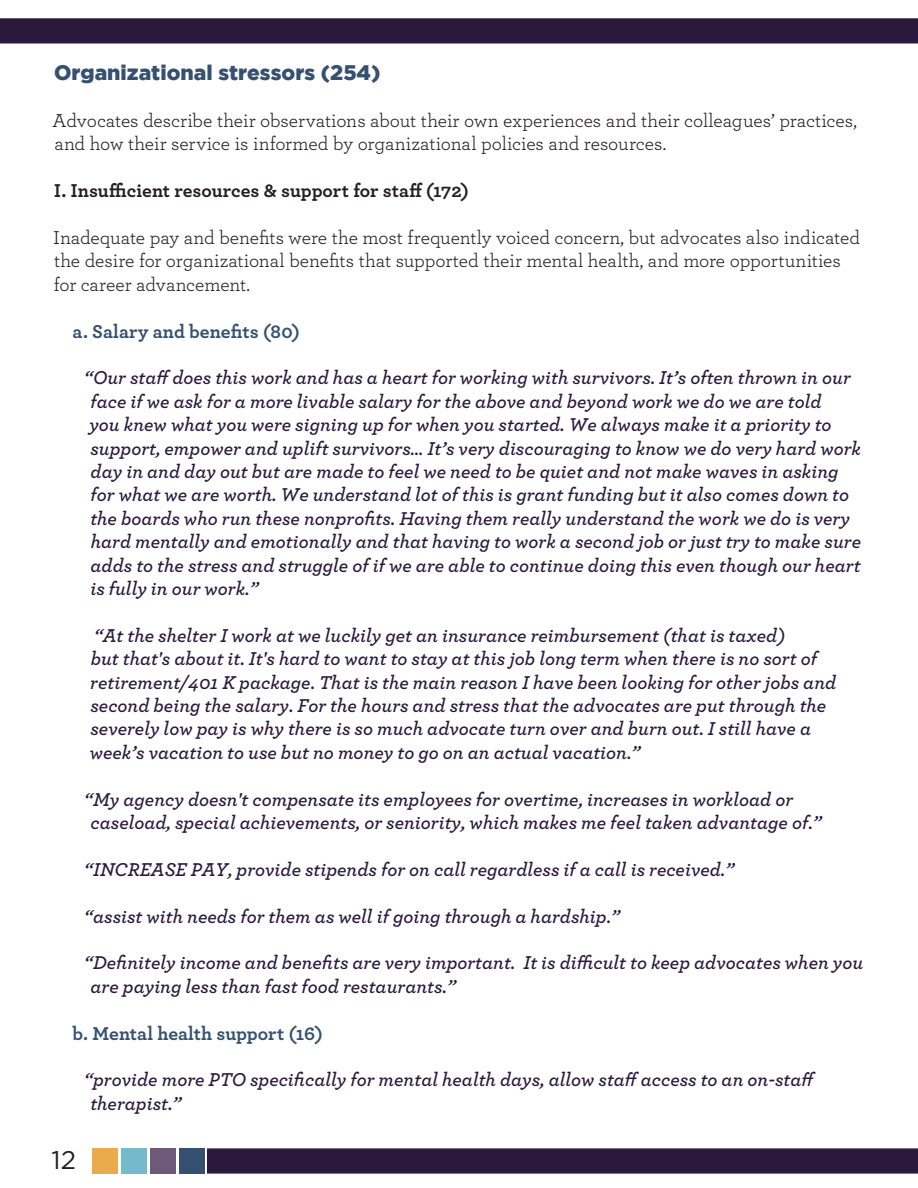
<style>
.page{position:relative;width:918px;height:1188px;background:#fff}
.page>*{position:absolute;margin:0;border:0;box-sizing:border-box;transform-origin:0 0}
.t1{font:25.5px "Gotham";color:#231f20}
.Paragraph_Style_1{font:900 21px "Gotham";color:#355070}
.Paragraph_Style_1-2{font:italic 600 19.5px/23.4px "Archer";color:#2b193d}
.Paragraph_Style_1-3{font:19.5px/23.4px "Archer";letter-spacing:-.005em;color:#231f20}
.Paragraph_Style_1-4{font:700 19.5px "Archer";color:#355070}
.Paragraph_Style_1-5{font:700 19.5px "Archer";color:#231f20}
</style>
<div class="page">
<svg style="left:0;top:18px;width:918px;height:26px;background:#312042"></svg>
<svg style="left:207px;top:1148px;width:711px;height:26px;background:#312043"></svg>
<div style="left:179px;top:1148px;width:26px;height:26px;background:#355070"></div>
<div style="left:150px;top:1148px;width:26px;height:26px;background:#6d597a"></div>
<div style="left:121px;top:1148px;width:26px;height:26px;background:#75b9cd"></div>
<div style="left:92px;top:1148px;width:26px;height:26px;background:#eaac4a"></div>
<p class="Paragraph_Style_1" style="left:54px;top:61px;width:328px">Organizational stressors (254)</p>
<p class="Paragraph_Style_1-3" style="left:53px;top:108px;width:806px">Advocates describe their observations about their own experiences and their colleagues’ practices, and how their service is informed by organizational policies and resources.</p>
<p class="Paragraph_Style_1-5" style="left:54px;top:175px;width:417px">I. Insufficient resources &amp; support for staff (172)</p>
<p class="Paragraph_Style_1-3" style="left:53px;top:225px;width:809px">Inadequate pay and benefits were the most frequently voiced concern, but advocates also indicated the desire for organizational benefits that supported their mental health, and more opportunities for career advancement.</p>
<p class="Paragraph_Style_1-4" style="left:73px;top:316px;width:229px">a. Salary and benefits (80)</p>
<p class="Paragraph_Style_1-2" style="left:84px;top:365px;width:778px">“Our staff does this work and has a heart for working with survivors. It’s often thrown in our face if we ask for a more livable salary for the above and beyond work we do we are told<br>you knew what you were signing up for when you started. We always make it a priority to support, empower and uplift survivors… It’s very discouraging to know we do very hard work day in and day out but are made to feel we need to be quiet and not make waves in asking for what we are worth. We understand lot of this is grant funding but it also comes down to the boards who run these nonprofits. Having them really understand the work we do is very hard mentally and emotionally and that having to work a second job or just try to make sure adds to the stress and struggle of if we are able to continue doing this even though our heart is fully in our work.”</p>
<p class="Paragraph_Style_1-2" style="left:90px;top:622px;width:748px">“At the shelter I work at we luckily get an insurance reimbursement (that is taxed)<br>but that's about it. It's hard to want to stay at this job long term when there is no sort of retirement/401 K package. That is the main reason I have been looking for other jobs and second being the salary. For the hours and stress that the advocates are put through the severely low pay is why there is so much advocate turn over and burn out. I still have a week’s vacation to use but no money to go on an actual vacation.”</p>
<p class="Paragraph_Style_1-2" style="left:91px;top:786px;width:733px;text-indent:-6px">“My agency doesn't compensate its employees for overtime, increases in workload or caseload, special achievements, or seniority, which makes me feel taken advantage of.”</p>
<p class="Paragraph_Style_1-2" style="left:84px;top:856px;width:651px">“INCREASE PAY, provide stipends for on call regardless if a call is received.”</p>
<p class="Paragraph_Style_1-2" style="left:84px;top:903px;width:537px">“assist with needs for them as well if going through a hardship.”</p>
<p class="Paragraph_Style_1-2" style="left:91px;top:950px;width:774px;text-indent:-6px">“Definitely income and benefits are very important. It is difficult to keep advocates when you are paying less than fast food restaurants.”</p>
<p class="Paragraph_Style_1-4" style="left:73px;top:1018px;width:252px">b. Mental health support (16)</p>
<p class="Paragraph_Style_1-2" style="left:90px;top:1067px;width:727px;text-indent:-6px">“provide more PTO specifically for mental health days, allow staff access to an on-staff therapist.”</p>
<h1 class="t1" style="left:52px;top:1144px;width:26px">12</h1>
</div>
